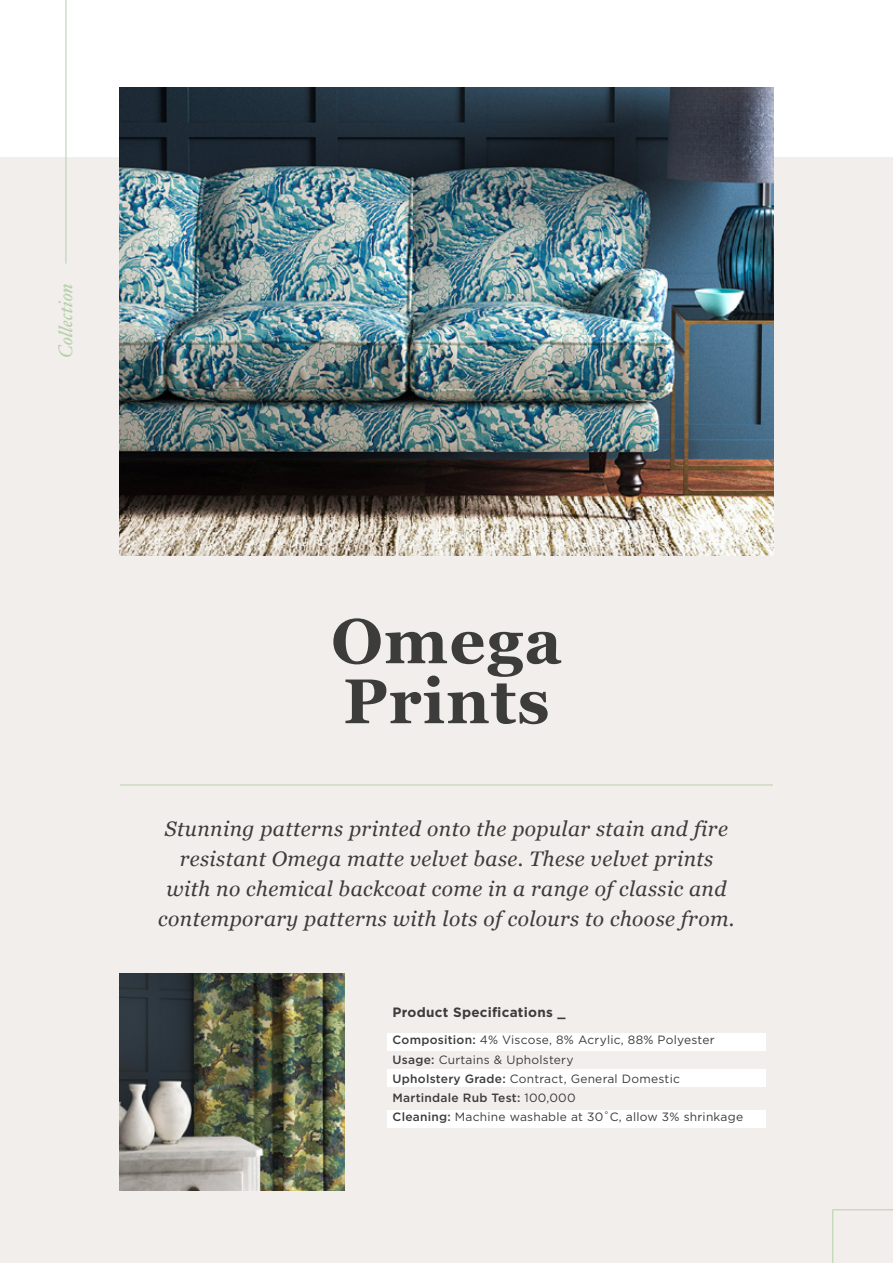
<style>
.page{position:relative;width:893px;height:1263px;background:#fff}
.page>*{position:absolute;margin:0;border:0;box-sizing:border-box;transform-origin:0 0}
.t1{font:700 63px/60px "Georgia";letter-spacing:.02em;color:#3c3c3b}
.t2{font:italic 21px/30px "Georgia";letter-spacing:.02em;color:#3c3c3b;text-align:center}
.t3{font:italic 19.5px "Hoefler Text";color:#b6d1aa}
.t4{font:700 13.5px "Gotham";letter-spacing:.02em;color:#3c3c3b}
.t5{font:12px/19.2px "Gotham";letter-spacing:.02em;color:#3c3c3b}
.s1{font-weight:500}
</style>
<div class="page">
<div style="left:0;top:157px;width:893px;height:1106px;background:#f2eeec"></div>
<img style="left:119px;top:87px;width:655px;height:468px">
<hr style="left:66px;top:0;width:1px;height:264px;background:#b6d1aa">
<svg style="left:832px;top:1209px;width:61px;height:54px"></svg>
<hr style="left:120px;top:784px;width:653px;height:1px;background:#b6d1aa">
<div style="left:387px;top:1033px;width:378px;height:17px;background:#fff"></div>
<div style="left:387px;top:1069px;width:378px;height:18px;background:#fff"></div>
<div style="left:387px;top:1110px;width:378px;height:17px;background:#fff"></div>
<img style="left:119px;top:974px;width:225px;height:217px">
<p class="t3" style="left:58px;top:358px;width:76px;rotate:-90deg">Collection</p>
<h1 class="t1" style="left:331px;top:611px;width:232px">Omega<br>Prints</h1>
<p class="t2" style="left:158px;top:814px;width:578px">Stunning patterns printed onto the popular stain and fire resistant Omega matte velvet base. These velvet prints with no chemical backcoat come in a range of classic and contemporary patterns with lots of colours to choose from.</p>
<p class="t4" style="left:393px;top:1003px;width:174px">Product Specifications _</p>
<p class="t5" style="left:393px;top:1030px;width:352px"><span class="s1">Composition:</span> 4% Viscose, 8% Acrylic, 88% Polyester <span class="s1">Usage:</span> Curtains &amp; Upholstery<br><span class="s1">Upholstery Grade:</span> Contract, General Domestic <span class="s1">Martindale Rub Test:</span> 100,000<br><span class="s1">Cleaning:</span> Machine washable at 30˚C, allow 3% shrinkage</p>
</div>
